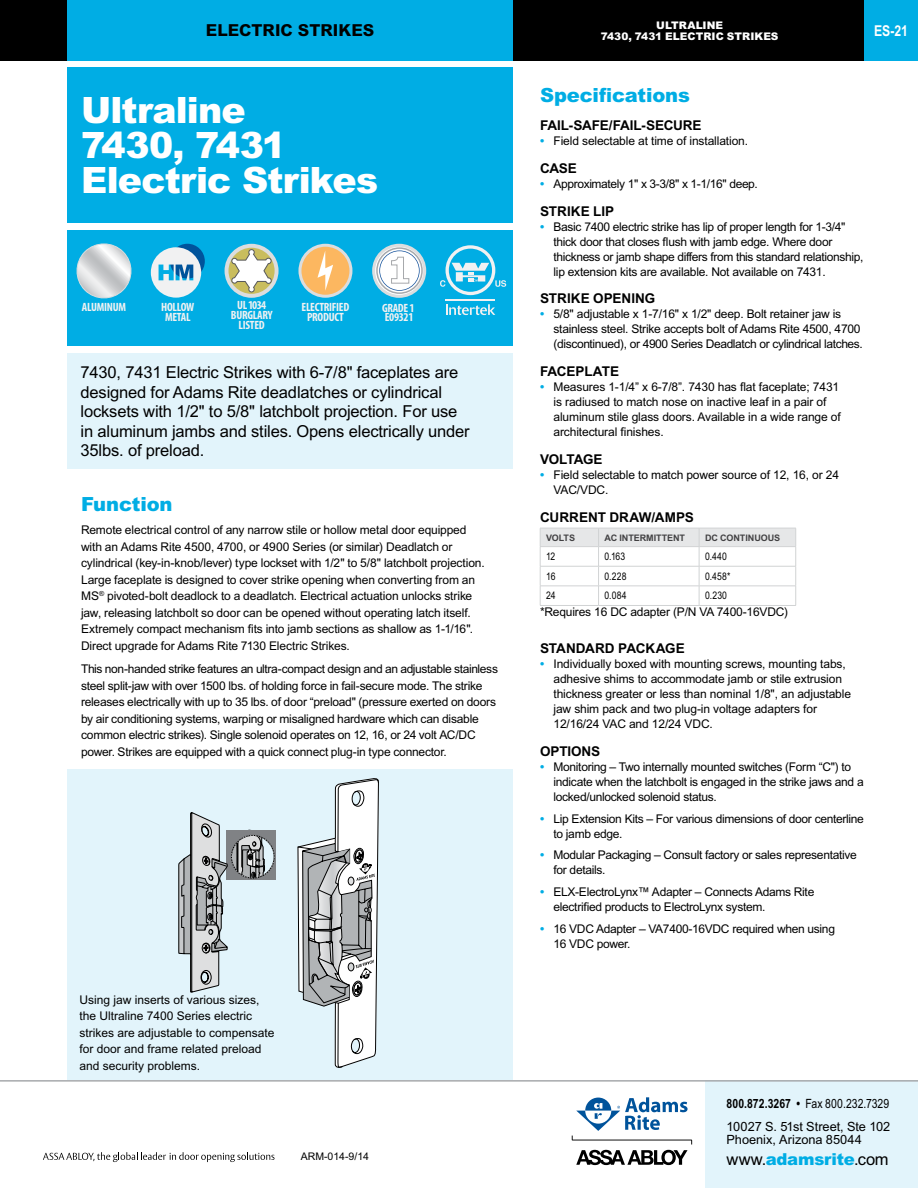
<style>
.page{position:relative;width:918px;height:1188px;background:#fff}
.page>*{position:absolute;margin:0;border:0;box-sizing:border-box;transform-origin:0 0}
.t1{font:900 36.3px/34.8px "Arial MT Std";letter-spacing:-.025em;color:#fff}
.t2{font:900 19.5px "Arial MT Std";letter-spacing:-.005em;color:#00ade4}
.t3{font:16.5px/19.5px "Arial MT Std";letter-spacing:-.01em;color:#000}
.t4{font:900 16.5px "Arial MT Std";letter-spacing:-.015em;color:#00ade4}
.t5{font:800 16.5px "Arial MT Std";color:#000}
.t6{font:700 15px "Arial Narrow MT Std";color:#fff}
.t7{font:700 13.5px "Arial MT Std";letter-spacing:-.005em;color:#000}
.t8{font:700 13.5px "Arial MT Std";letter-spacing:-.025em;color:#000}
.t9{font:12.75px/13.5px "Arial MT Std";color:#000}
.t10{font:12.75px "Arial Narrow MT Std";color:#000}
.t11{font:12px/15px "Arial MT Std";letter-spacing:-.015em;color:#000}
.t12{font:700 condensed 12px/10.1px "Myriad Pro";letter-spacing:-.025em;color:#f1f1f2;text-align:center}
.t13{font:10.5px "Arial Narrow MT Std";letter-spacing:.015em;color:#000}
.t14{font:900 10.5px/10.5px "Arial MT Std";letter-spacing:.005em;color:#fff;text-align:center}
.t15{font:10.5px "Arial MT Std";color:#000}
.t16{font:700 9px "Arial MT Std";letter-spacing:-.005em;color:#414042}
.s1{font-weight:700;color:#00ade4}
.s2{font-weight:700}
.s3{font-weight:400;color:#000}
</style>
<div class="page">
<div style="left:705px;top:1080px;width:213px;height:108px;background:#e2f4fb"></div>
<div style="left:0;top:0;width:918px;height:60px;background:#00ade4"></div>
<div style="left:513px;top:0;width:351px;height:60px;background:#000"></div>
<div style="left:0;top:0;width:67px;height:60px;background:#000"></div>
<div style="left:67px;top:68px;width:446px;height:155px;background:#00ade4"></div>
<div style="left:68px;top:648px;width:445px;height:432px;background:#e2f4fb"></div>
<hr style="left:540px;top:605px;width:59px;height:1px;background:#d1d3d4">
<hr style="left:599px;top:605px;width:100px;height:1px;background:#d1d3d4">
<svg style="left:540px;top:528px;width:256px;height:77px"></svg>
<hr style="left:699px;top:605px;width:97px;height:1px;background:#d1d3d4">
<div style="left:67px;top:353px;width:446px;height:117px;background:#e2f4fb"></div>
<div style="left:68px;top:470px;width:445px;height:299px;background:#fff"></div>
<div style="left:67px;top:230px;width:446px;height:115px;background:#00ade4"></div>
<svg style="left:76px;top:244px;width:56px;height:55px"></svg>
<div style="left:170px;top:244px;width:35px;height:35px;background:#00539b;border-radius:50%"></div>
<svg style="left:151px;top:247px;width:50px;height:51px"></svg>
<svg style="left:298px;top:244px;width:54px;height:54px"></svg>
<svg style="left:372px;top:244px;width:54px;height:54px"></svg>
<svg style="left:446px;top:304px;width:49px;height:11px"></svg>
<hr style="left:446px;top:299px;width:49px;height:1px;background:#f1f1f2">
<svg style="left:440px;top:245px;width:66px;height:50px"></svg>
<svg style="left:297px;top:778px;width:82px;height:290px"></svg>
<svg style="left:178px;top:812px;width:98px;height:180px"></svg>
<svg style="left:43px;top:1152px;width:232px;height:10px"></svg>
<svg style="left:572px;top:1097px;width:120px;height:68px"></svg>
<hr style="left:0;top:1080px;width:918px;height:2px;background:#a7a9ac">
<svg style="left:225px;top:244px;width:54px;height:54px"></svg>
<p class="t14" style="left:601px;top:20px;width:179px">ULTRALINE<br>7430, 7431 ELECTRIC STRIKES</p>
<h3 class="t5" style="left:206px;top:21px;width:170px">ELECTRIC STRIKES</h3>
<p class="t6" style="left:874px;top:22px;width:35px">ES-21</p>
<h1 class="t1" style="left:81px;top:92px;width:299px">Ultraline<br>7430, 7431<br>Electric Strikes</h1>
<p class="t12" style="left:82px;top:302px;width:46px">ALUMINUM</p>
<p class="t12" style="left:161px;top:302px;width:35px">HOLLOW<br>METAL</p>
<p class="t12" style="left:237px;top:300px;width:12px">UL</p>
<p class="t12" style="left:231px;top:310px;width:43px">BURGLARY</p>
<p class="t12" style="left:239px;top:320px;width:28px">LISTED</p>
<p class="t12" style="left:302px;top:302px;width:49px">ELECTRIFIED<br>PRODUCT</p>
<p class="t12" style="left:382px;top:303px;width:34px;text-align:left">GRADE 1<br>E09321</p>
<p class="t3" style="left:81px;top:363px;width:391px">7430, 7431 Electric Strikes with 6-7/8" faceplates are designed for Adams Rite deadlatches or cylindrical locksets with 1/2" to 5/8" latchbolt projection. For use in aluminum jambs and stiles. Opens electrically under 35lbs. of preload.</p>
<h2 class="t2" style="left:81px;top:492px;width:93px">Function</h2>
<p class="t11" style="left:81px;top:522px;width:405px;line-height:16.5px">Remote electrical control of any narrow stile or hollow metal door equipped with an Adams Rite 4500, 4700, or 4900 Series (or similar) Deadlatch or cylindrical (key-in-knob/lever) type lockset with 1/2" to 5/8" latchbolt projection.<br>Large faceplate is designed to cover strike opening when converting from an MS<sup>®</sup> pivoted-bolt deadlock to a deadlatch. Electrical actuation unlocks strike jaw, releasing latchbolt so door can be opened without operating latch itself.<br>Extremely compact mechanism fits into jamb sections as shallow as 1-1/16".<br>Direct upgrade for Adams Rite 7130 Electric Strikes.</p>
<p class="t11" style="left:81px;top:661px;width:418px;line-height:16.5px">This non-handed strike features an ultra-compact design and an adjustable stainless steel split-jaw with over 1500 lbs. of holding force in fail-secure mode. The strike releases electrically with up to 35 lbs. of door “preload" (pressure exerted on doors by air conditioning systems, warping or misaligned hardware which can disable common electric strikes). Single solenoid operates on 12, 16, or 24 volt AC/DC power. Strikes are equipped with a quick connect plug-in type connector.</p>
<p class="t11" style="left:79px;top:991px;width:197px;line-height:16.5px">Using jaw inserts of various sizes, the Ultraline 7400 Series electric strikes are adjustable to compensate for door and frame related preload and security problems.</p>
<h2 class="t2" style="left:540px;top:83px;width:152px">Specifications</h2>
<p class="t7" style="left:540px;top:117px;width:163px">FAIL-SAFE/FAIL-SECURE</p>
<p class="t11" style="left:540px;top:133px;width:210px"><span class="s1">•</span> Field selectable at time of installation.</p>
<p class="t7" style="left:540px;top:160px;width:38px">CASE</p>
<p class="t11" style="left:540px;top:176px;width:219px"><span class="s1">•</span> Approximately 1" x 3-3/8" x 1-1/16" deep.</p>
<p class="t7" style="left:540px;top:203px;width:76px">STRIKE LIP</p>
<p class="t11" style="left:554px;top:219px;width:311px;text-indent:-14px"><span class="s1">•</span> Basic 7400 electric strike has lip of proper length for 1-3/4" thick door that closes flush with jamb edge. Where door thickness or jamb shape differs from this standard relationship, lip extension kits are available. Not available on 7431.</p>
<p class="t7" style="left:540px;top:291px;width:117px">STRIKE OPENING</p>
<p class="t11" style="left:554px;top:307px;width:311px;text-indent:-14px"><span class="s1">•</span> 5/8" adjustable x 1-7/16" x 1/2" deep. Bolt retainer jaw is stainless steel. Strike accepts bolt of Adams Rite 4500, 4700 (discontinued), or 4900 Series Deadlatch or cylindrical latches.</p>
<p class="t7" style="left:540px;top:364px;width:81px">FACEPLATE</p>
<p class="t11" style="left:554px;top:379px;width:289px;text-indent:-14px"><span class="s1">•</span> Measures 1-1/4” x 6-7/8”. 7430 has flat faceplate; 7431 is radiused to match nose on inactive leaf in a pair of aluminum stile glass doors. Available in a wide range of architectural finishes.</p>
<p class="t8" style="left:540px;top:451px;width:64px">VOLTAGE</p>
<p class="t11" style="left:554px;top:467px;width:287px;text-indent:-14px"><span class="s1">•</span> Field selectable to match power source of 12, 16, or 24<br>VAC/VDC.</p>
<p class="t7" style="left:540px;top:509px;width:155px">CURRENT DRAW/AMPS</p>
<p class="t16" style="left:546px;top:532px;width:30px">VOLTS</p>
<p class="t16" style="left:605px;top:532px;width:82px">AC INTERMITTENT</p>
<p class="t16" style="left:705px;top:532px;width:77px">DC CONTINUOUS</p>
<p class="t13" style="left:546px;top:550px;width:11px">12</p>
<p class="t13" style="left:605px;top:550px;width:22px">0.163</p>
<p class="t13" style="left:705px;top:550px;width:23px">0.440</p>
<p class="t13" style="left:546px;top:570px;width:11px">16</p>
<p class="t13" style="left:605px;top:570px;width:23px">0.228</p>
<p class="t13" style="left:705px;top:570px;width:27px">0.458*</p>
<p class="t13" style="left:546px;top:590px;width:11px">24</p>
<p class="t13" style="left:605px;top:590px;width:23px">0.084</p>
<p class="t13" style="left:705px;top:590px;width:23px">0.230</p>
<p class="t11" style="left:540px;top:604px;width:250px">*Requires 16 DC adapter (P/N VA 7400-16VDC)</p>
<p class="t7" style="left:540px;top:640px;width:146px">STANDARD PACKAGE</p>
<p class="t11" style="left:554px;top:656px;width:299px;text-indent:-14px"><span class="s1">•</span> Individually boxed with mounting screws, mounting tabs, adhesive shims to accommodate jamb or stile extrusion thickness greater or less than nominal 1/8", an adjustable jaw shim pack and two plug-in voltage adapters for 12/16/24 VAC and 12/24 VDC.</p>
<p class="t7" style="left:540px;top:743px;width:62px">OPTIONS</p>
<p class="t11" style="left:554px;top:759px;width:312px;text-indent:-14px"><span class="s1">•</span> Monitoring – Two internally mounted switches (Form “C") to indicate when the latchbolt is engaged in the strike jaws and a locked/unlocked solenoid status.</p>
<p class="t11" style="left:554px;top:811px;width:312px;text-indent:-14px"><span class="s1">•</span> Lip Extension Kits – For various dimensions of door centerline to jamb edge.</p>
<p class="t11" style="left:554px;top:848px;width:305px;text-indent:-14px"><span class="s1">•</span> Modular Packaging – Consult factory or sales representative for details.</p>
<p class="t11" style="left:554px;top:884px;width:262px;text-indent:-14px"><span class="s1">•</span> ELX-ElectroLynx™ Adapter – Connects Adams Rite electrified products to ElectroLynx system.</p>
<p class="t11" style="left:554px;top:921px;width:283px;text-indent:-14px"><span class="s1">•</span> 16 VDC Adapter – VA7400-16VDC required when using<br>16 VDC power.</p>
<p class="t10" style="left:727px;top:1096px;width:164px"><span class="s2">800.872.3267 •</span> Fax 800.232.7329</p>
<p class="t9" style="left:727px;top:1119px;width:165px">10027 S. 51st Street, Ste 102<br>Phoenix, Arizona 85044</p>
<p class="t15" style="left:301px;top:1150px;width:70px">ARM-014-9/14</p>
<h3 class="t4" style="left:727px;top:1149px;width:164px"><span class="s3">www.</span>adamsrite<span class="s3">.com</span></h3>
</div>
